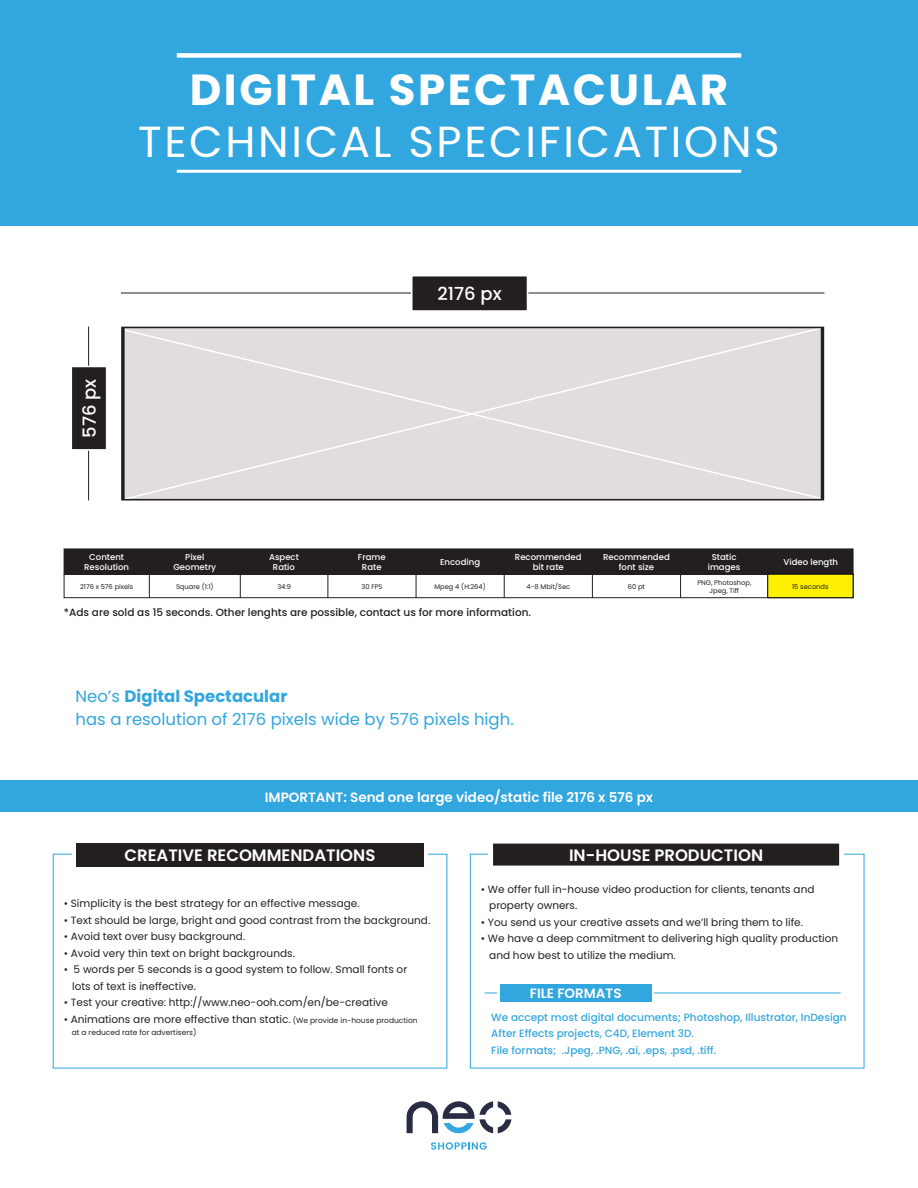
<style>
.page{position:relative;width:918px;height:1188px;background:#fff}
.page>*{position:absolute;margin:0;border:0;box-sizing:border-box;transform-origin:0 0}
.t1{font:43.5px/52.2px "Poppins";letter-spacing:.06em;color:#fff;text-align:center}
.t2{font:500 18px "Poppins";color:#fff}
.t3{font:16.5px/22.5px "Poppins";color:#32a6de}
.t4{font:600 16.5px "Poppins";color:#fff}
.t5{font:600 13.5px "Poppins";color:#fff}
.t6{font:10.5px "Poppins";color:#231f20}
.t7{font:500 10.5px/16.5px "Poppins";color:#32a6de}
.t8{font:500 10.5px "Poppins";color:#231f20}
.t9{font:500 8.55px "Poppins";color:#fff}
.t10{font:7.5px "Poppins";color:#231f20}
.t11{font:6.75px/8.1px "Poppins";color:#231f20;text-align:center}
.s1{font-weight:700}
.s2{font-size:7.5px}
</style>
<div class="page">
<div style="left:121px;top:327px;width:703px;height:173px;background:#e0dddc"></div>
<hr style="left:88px;top:327px;width:1px;height:173px;background:#231f20">
<hr style="left:121px;top:293px;width:703px;height:1px;background:#231f20">
<div style="left:0;top:0;width:918px;height:226px;background:#32a6de"></div>
<div style="left:177px;top:53px;width:564px;height:5px;background:#fff"></div>
<hr style="left:177px;top:170px;width:564px;height:3px;background:#fff">
<div style="left:0;top:780px;width:918px;height:32px;background:#32a6de"></div>
<hr style="left:485px;top:993px;width:356px;height:1px;background:#32a6de">
<svg style="left:76px;top:866px;width:348px;height:1px"></svg>
<svg style="left:497px;top:984px;width:157px;height:18px"></svg>
<div style="left:76px;top:843px;width:348px;height:23px;background:#231f20"></div>
<div style="left:492px;top:842px;width:349px;height:25px;background:#231f20;border:2px solid #fff"></div>
<div style="left:500px;top:985px;width:151px;height:17px;background:#32a6de"></div>
<svg style="left:407px;top:1101px;width:104px;height:32px"></svg>
<svg style="left:431px;top:1142px;width:56px;height:8px"></svg>
<div style="left:64px;top:549px;width:789px;height:25px;background:#231f20"></div>
<div style="left:64px;top:574px;width:789px;height:24px;border:1px solid #231f20"></div>
<svg style="left:149px;top:574px;width:1px;height:24px"></svg>
<svg style="left:240px;top:574px;width:1px;height:24px"></svg>
<svg style="left:328px;top:574px;width:1px;height:24px"></svg>
<svg style="left:416px;top:574px;width:1px;height:24px"></svg>
<svg style="left:504px;top:574px;width:1px;height:24px"></svg>
<svg style="left:592px;top:574px;width:1px;height:24px"></svg>
<svg style="left:680px;top:574px;width:1px;height:24px"></svg>
<div style="left:768px;top:574px;width:85px;height:24px;background:#fff101"></div>
<div style="left:768px;top:574px;width:85px;height:24px;border:1px solid #000"></div>
<div style="left:411px;top:275px;width:117px;height:37px;background:#231f20;border:2px solid #fff"></div>
<div style="left:71px;top:366px;width:36px;height:85px;background:#231f20;border:2px solid #fff"></div>
<p class="t1" style="left:138px;top:64px;width:643px"><span class="s1">DIGITAL SPECTACULAR<br></span>TECHNICAL SPECIFICATIONS</p>
<p class="t2" style="left:79px;top:438px;width:61px;rotate:-90deg">576 px</p>
<p class="t2" style="left:438px;top:283px;width:66px">2176 px</p>
<p class="t9" style="left:89px;top:552px;width:36px">Content</p>
<p class="t9" style="left:84px;top:562px;width:46px">Resolution</p>
<p class="t9" style="left:185px;top:552px;width:21px">Pixel</p>
<p class="t9" style="left:173px;top:562px;width:44px">Geometry</p>
<p class="t9" style="left:269px;top:552px;width:31px">Aspect</p>
<p class="t9" style="left:273px;top:562px;width:24px">Ratio</p>
<p class="t9" style="left:358px;top:552px;width:29px">Frame</p>
<p class="t9" style="left:362px;top:562px;width:21px">Rate</p>
<p class="t9" style="left:440px;top:557px;width:42px">Encoding</p>
<p class="t9" style="left:515px;top:552px;width:68px">Recommended</p>
<p class="t9" style="left:533px;top:562px;width:32px">bit rate</p>
<p class="t9" style="left:603px;top:552px;width:68px">Recommended</p>
<p class="t9" style="left:619px;top:562px;width:37px">font size</p>
<p class="t9" style="left:712px;top:552px;width:26px">Static</p>
<p class="t9" style="left:708px;top:562px;width:34px">images</p>
<p class="t11" style="left:80px;top:582px;width:55px">2176 x 576 pixels</p>
<p class="t11" style="left:176px;top:582px;width:39px">Square (1:1)</p>
<p class="t11" style="left:277px;top:582px;width:15px">34:9</p>
<p class="t11" style="left:361px;top:582px;width:23px">30 FPS</p>
<p class="t11" style="left:435px;top:582px;width:53px">Mpeg 4 (H:264)</p>
<p class="t11" style="left:527px;top:582px;width:45px">4-8 Mbit/Sec</p>
<p class="t11" style="left:628px;top:582px;width:19px">60 pt</p>
<p class="t11" style="left:697px;top:578px;width:56px">PNG, Photoshop,<br>Jpeg, Tiff</p>
<p class="t9" style="left:784px;top:557px;width:56px">Video length</p>
<p class="t11" style="left:792px;top:583px;width:38px">15 seconds</p>
<p class="t8" style="left:64px;top:607px;width:469px">*Ads are sold as 15 seconds. Other lenghts are possible, contact us for more information.</p>
<p class="t3" style="left:76px;top:686px;width:440px">Neo’s <span class="s1">Digital Spectacular<br></span>has a resolution of 2176 pixels wide by 576 pixels high.</p>
<p class="t5" style="left:265px;top:789px;width:390px">IMPORTANT: Send one large video/static file 2176 x 576 px</p>
<p class="t4" style="left:125px;top:846px;width:252px">CREATIVE RECOMMENDATIONS</p>
<p class="t4" style="left:569px;top:846px;width:196px">IN-HOUSE PRODUCTION</p>
<p class="t6" style="left:64px;top:897px;width:297px">• Simplicity is the best strategy for an effective message.</p>
<p class="t6" style="left:64px;top:914px;width:368px">• Text should be large, bright and good contrast from the background.</p>
<p class="t6" style="left:64px;top:930px;width:183px">• Avoid text over busy background.</p>
<p class="t6" style="left:64px;top:947px;width:233px">• Avoid very thin text on bright backgrounds.</p>
<p class="t6" style="left:64px;top:963px;width:345px">• 5 words per 5 seconds is a good system to follow. Small fonts or</p>
<p class="t6" style="left:72px;top:980px;width:125px">lots of text is ineffective.</p>
<p class="t6" style="left:64px;top:996px;width:326px">• Test your creative: http://www.neo-ooh.com/en/be-creative</p>
<p class="t6" style="left:64px;top:1013px;width:355px">• Animations are more effective than static. <span class="s2">(We provide in-house production</span></p>
<p class="t10" style="left:72px;top:1028px;width:126px">at a reduced rate for advertisers)</p>
<p class="t6" style="left:481px;top:883px;width:335px">• We offer full in-house video production for clients, tenants and</p>
<p class="t6" style="left:489px;top:900px;width:89px">property owners.</p>
<p class="t6" style="left:481px;top:916px;width:324px">• You send us your creative assets and we’ll bring them to life.</p>
<p class="t6" style="left:481px;top:933px;width:359px">• We have a deep commitment to delivering high quality production</p>
<p class="t6" style="left:489px;top:949px;width:188px">and how best to utilize the medium.</p>
<p class="t5" style="left:530px;top:986px;width:93px">FILE FORMATS</p>
<p class="t7" style="left:491px;top:1009px;width:357px">We accept most digital documents; Photoshop, Illustrator, InDesign<br>After Effects projects, C4D, Element 3D.</p>
<p class="t7" style="left:491px;top:1042px;width:226px">File formats; .Jpeg, .PNG, .ai, .eps, .psd, .tiff.</p>
</div>
